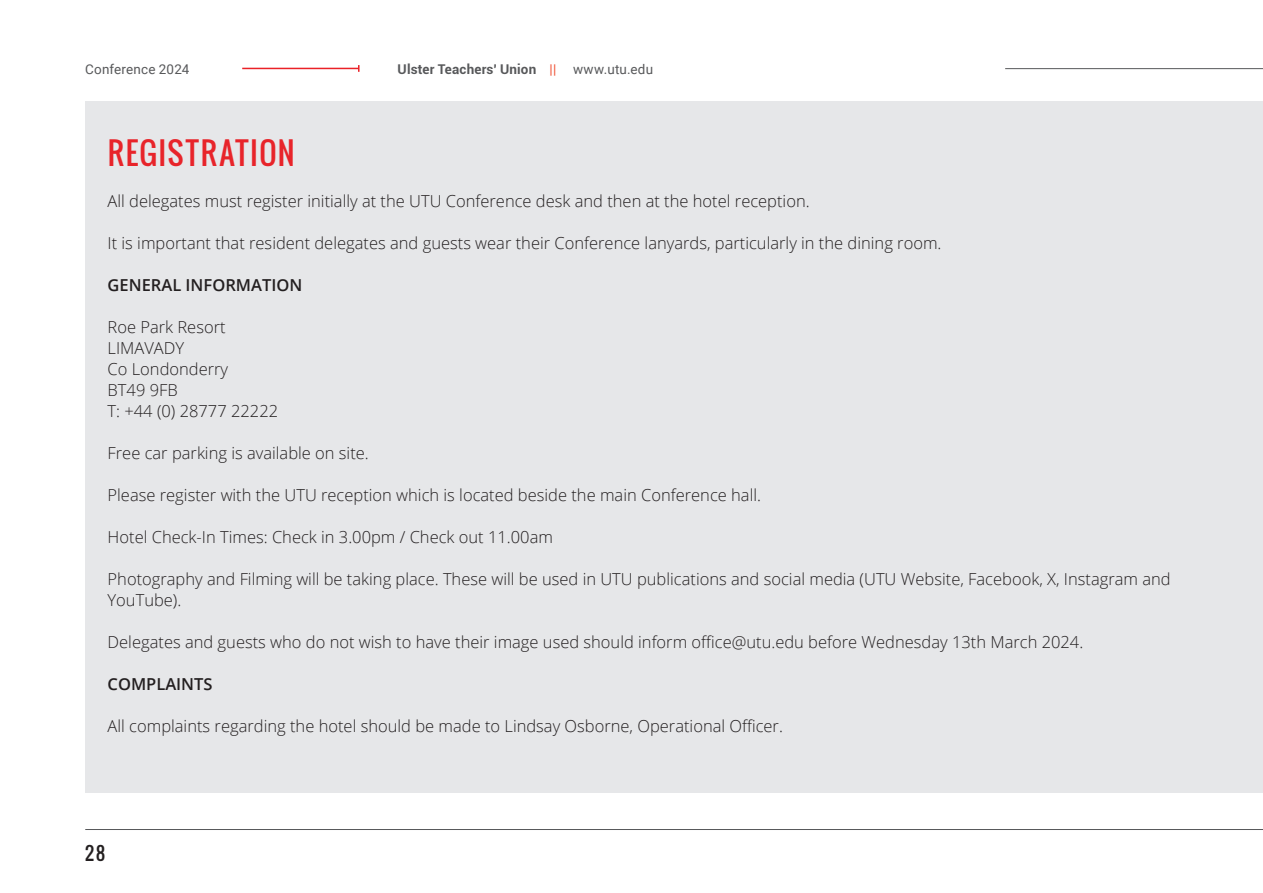
<style>
.page{position:relative;width:1263px;height:893px;background:#fff}
.page>*{position:absolute;margin:0;border:0;box-sizing:border-box;transform-origin:0 0}
.t1{font:30px "Oswald";letter-spacing:.045em;color:#e8242a}
.t2{font:18px "Oswald";color:#231f20}
.t3{font:300 16.5px/21px "Open Sans";color:#231f20}
.t4{font:600 16.5px "Open Sans";color:#231f20}
.t5{font:700 13.5px "Roboto";letter-spacing:.015em;color:#57585a}
.t6{font:13.5px "Roboto";letter-spacing:.015em;color:#57585a}
.s1{font-weight:400;color:#ef4d2f}
.s2{font-weight:400}
</style>
<div class="page">
<div style="left:85px;top:101px;width:1178px;height:691px;background:#e6e7e9"></div>
<hr style="left:85px;top:829px;width:1178px;height:1px;background:#57585a">
<hr style="left:242px;top:68px;width:117px;height:1px;background:#ea2127">
<hr style="left:1005px;top:68px;width:258px;height:1px;background:#57585a">
<p class="t6" style="left:85px;top:60px;width:106px">Conference 2024</p>
<p class="t5" style="left:398px;top:59px;width:257px">Ulster Teachers' Union <span class="s1">||</span> <span class="s2">www.utu.edu</span></p>
<h1 class="t1" style="left:108px;top:131px;width:189px">REGISTRATION</h1>
<p class="t3" style="left:108px;top:190px;width:704px">All delegates must register initially at the UTU Conference desk and then at the hotel reception.</p>
<p class="t3" style="left:108px;top:232px;width:835px">It is important that resident delegates and guests wear their Conference lanyards, particularly in the dining room.</p>
<p class="t4" style="left:108px;top:274px;width:196px">GENERAL INFORMATION</p>
<p class="t3" style="left:108px;top:316px;width:172px">Roe Park Resort<br>LIMAVADY<br>Co Londonderry<br>BT49 9FB<br>T: +44 (0) 28777 22222</p>
<p class="t3" style="left:108px;top:442px;width:263px">Free car parking is available on site.</p>
<p class="t3" style="left:108px;top:484px;width:655px">Please register with the UTU reception which is located beside the main Conference hall.</p>
<p class="t3" style="left:108px;top:526px;width:447px">Hotel Check-In Times: Check in 3.00pm / Check out 11.00am</p>
<p class="t3" style="left:108px;top:568px;width:1064px">Photography and Filming will be taking place. These will be used in UTU publications and social media (UTU Website, Facebook, X, Instagram and<br>YouTube).</p>
<p class="t3" style="left:108px;top:631px;width:977px">Delegates and guests who do not wish to have their image used should inform office@utu.edu before Wednesday 13th March 2024.</p>
<p class="t4" style="left:108px;top:673px;width:107px">COMPLAINTS</p>
<p class="t3" style="left:108px;top:715px;width:677px">All complaints regarding the hotel should be made to Lindsay Osborne, Operational Officer.</p>
<p class="t2" style="left:85px;top:839px;width:21px">28</p>
</div>
